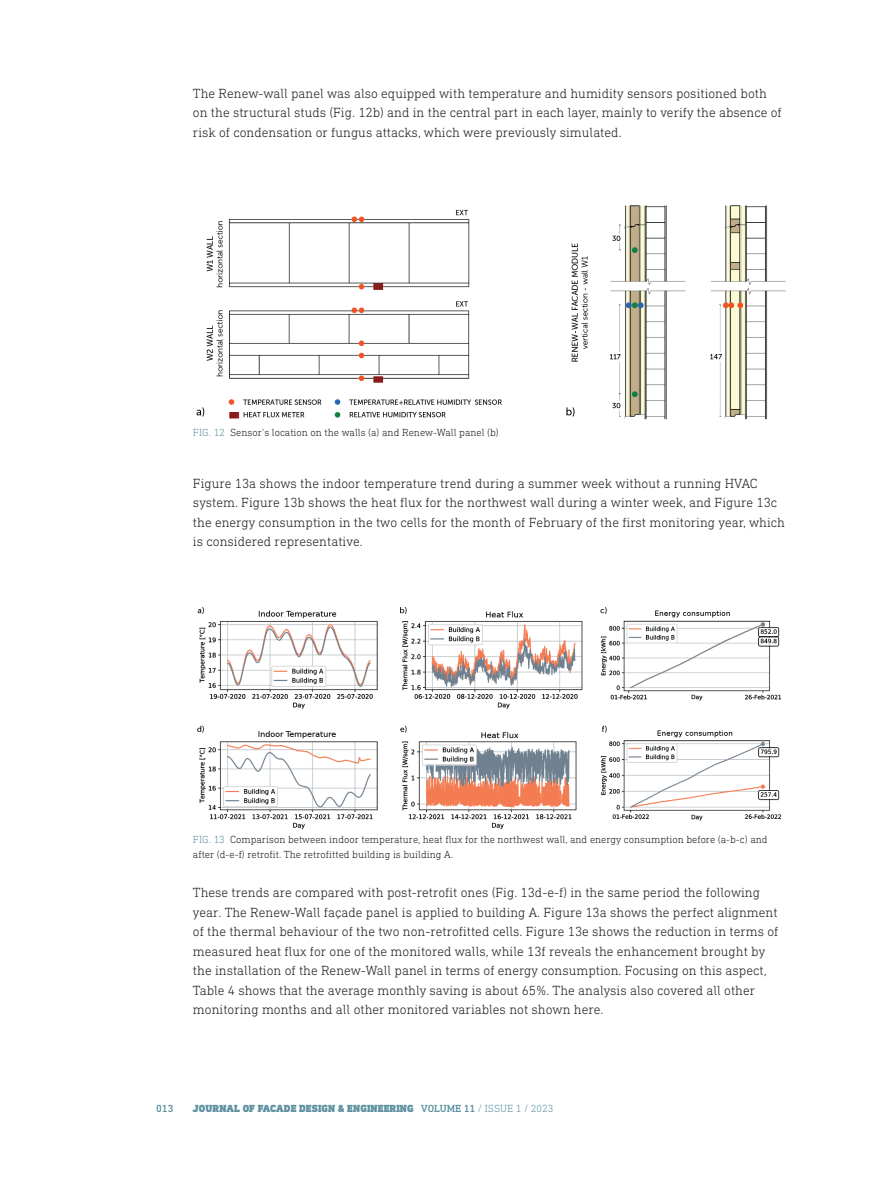
<style>
.page{position:relative;width:893px;height:1188px;background:#fff}
.page>*{position:absolute;margin:0;border:0;box-sizing:border-box;transform-origin:0 0}
.BODY_Normal{font:300 13.5px/19.5px "DIN Next Slab Pro";color:#231f20}
.BODY_Normal_-_Blank_Line_Before{font:300 13.5px/19.5px "DIN Next Slab Pro";color:#231f20}
.t1{font:300 10.5px/14.7px "DIN Next Slab Pro";color:#231f20}
.t2{font:900 10.5px "DIN Next Slab Pro";letter-spacing:.01em;color:#5f91a1}
.t3{font:500 10.5px "DIN Next Slab Pro";color:#5f91a1}
.s1{color:#5f91a1}
.s2{font-weight:500}
.s3{font-weight:300}
</style>
<div class="page">
<img style="left:196px;top:205px;width:590px;height:215px">
<img style="left:197px;top:606px;width:585px;height:223px">
<p class="BODY_Normal" style="left:193px;top:83px;width:590px">The Renew-wall panel was also equipped with temperature and humidity sensors positioned both on the structural studs (Fig. 12b) and in the central part in each layer, mainly to verify the absence of risk of condensation or fungus attacks, which were previously simulated.</p>
<p class="t1" style="left:193px;top:425px;width:307px"><span class="s1">Fig. 12</span> Sensor’s location on the walls (a) and Renew-Wall panel (b)</p>
<p class="BODY_Normal_-_Blank_Line_Before" style="left:193px;top:473px;width:594px">Figure 13a shows the indoor temperature trend during a summer week without a running HVAC system. Figure 13b shows the heat flux for the northwest wall during a winter week, and Figure 13c the energy consumption in the two cells for the month of February of the first monitoring year, which is considered representative.</p>
<p class="t1" style="left:193px;top:832px;width:576px"><span class="s1">Fig. 13</span> Comparison between indoor temperature, heat flux for the northwest wall, and energy consumption before (a-b-c) and after (d-e-f) retrofit. The retrofitted building is building A.</p>
<p class="BODY_Normal" style="left:193px;top:883px;width:587px">These trends are compared with post-retrofit ones (Fig. 13d-e-f) in the same period the following year. The Renew-Wall façade panel is applied to building A. Figure 13a shows the perfect alignment of the thermal behaviour of the two non-retrofitted cells. Figure 13e shows the reduction in terms of measured heat flux for one of the monitored walls, while 13f reveals the enhancement brought by the installation of the Renew-Wall panel in terms of energy consumption. Focusing on this aspect, Table 4 shows that the average monthly saving is about 65%. The analysis also covered all other monitoring months and all other monitored variables not shown here.</p>
<p class="t3" style="left:156px;top:1102px;width:19px">013</p>
<p class="t2" style="left:193px;top:1102px;width:362px">JOURNAL OF FACADE DESIGN &amp; ENGINEERING <span class="s2">VOLUME 11</span> <span class="s3">/ ISSUE 1 / 2023</span></p>
</div>
